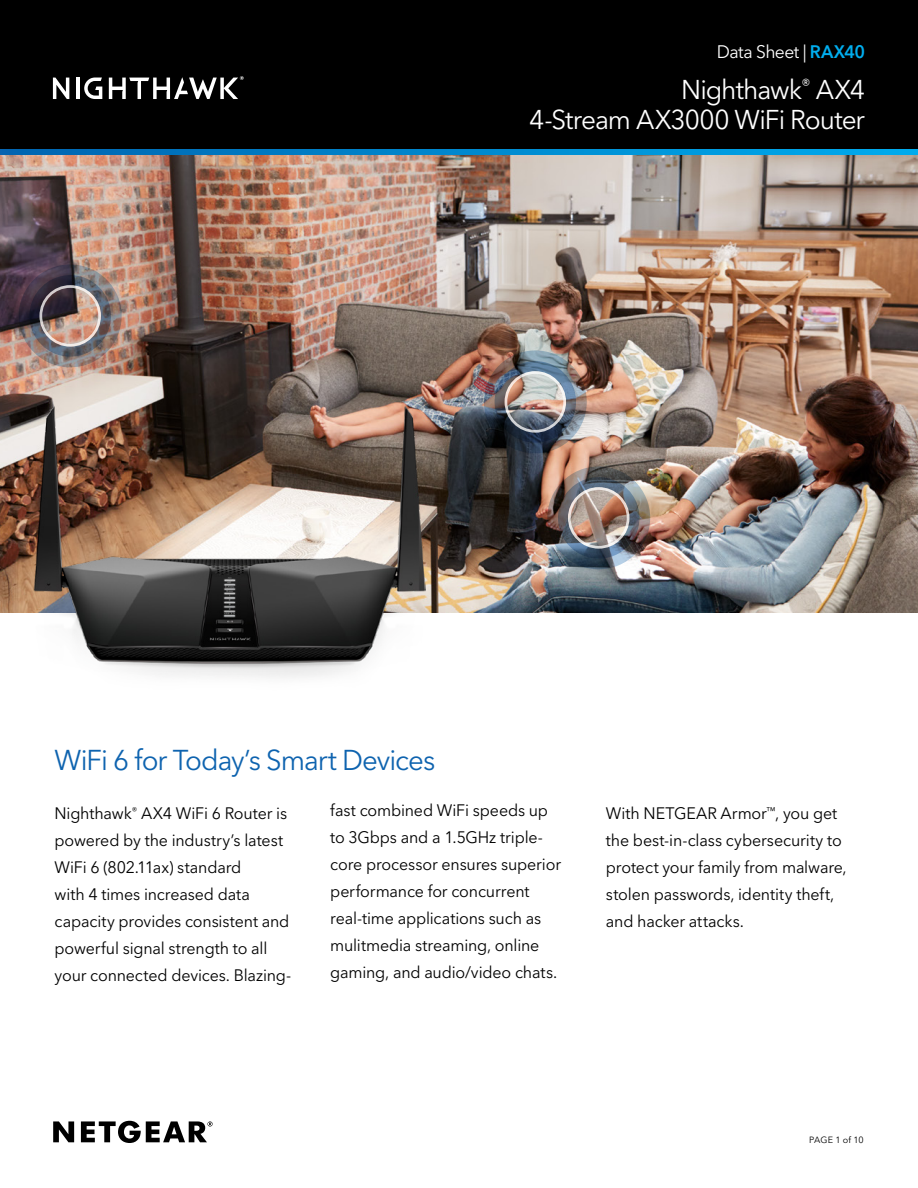
<style>
.page{position:relative;width:918px;height:1188px;background:#fff}
.page>*{position:absolute;margin:0;border:0;box-sizing:border-box;transform-origin:0 0}
.t1{font:28.5px "Avenir Next LT Pro";letter-spacing:-.04em;color:#0e63af}
.t2{font:27px/30px "Avenir Next LT Pro";letter-spacing:-.035em;color:#fff;text-align:right}
.t3{font:18px "Avenir Next LT Pro";letter-spacing:-.03em;color:#fff}
.t4{font:16.5px/27px "Avenir Next LT Pro";letter-spacing:-.01em;color:#000}
.t5{font:9px "Avenir Next LT Pro";letter-spacing:.005em;color:#000}
.s1{font-weight:600;color:#00aeef}
</style>
<div class="page">
<div style="left:0;top:0;width:918px;height:156px;background:#000"></div>
<svg style="left:53px;top:78px;width:16px;height:21px"></svg>
<hr style="left:76px;top:78px;width:3px;height:21px;background:#fff">
<svg style="left:84px;top:78px;width:18px;height:21px"></svg>
<svg style="left:109px;top:76px;width:135px;height:23px"></svg>
<svg style="left:0;top:149px;width:918px;height:7px"></svg>
<img style="left:0;top:156px;width:918px;height:456px">
<img style="left:547px;top:466px;width:103px;height:103px">
<div style="left:568px;top:487px;width:61px;height:62px;border:3px solid #fff;border-radius:50%"></div>
<img style="left:484px;top:350px;width:103px;height:103px">
<div style="left:505px;top:371px;width:61px;height:62px;border:3px solid #fff;border-radius:50%"></div>
<img style="left:19px;top:264px;width:103px;height:103px">
<div style="left:39px;top:285px;width:62px;height:62px;border:3px solid #fff;border-radius:50%"></div>
<svg style="left:53px;top:1121px;width:160px;height:22px"></svg>
<img style="left:33px;top:406px;width:392px;height:272px">
<p class="t3" style="left:717px;top:41px;width:150px">Data Sheet | <span class="s1">RAX40</span></p>
<h2 class="t2" style="left:529px;top:75px;width:337px">Nighthawk<sup>®</sup> AX4<br>4-Stream AX3000 WiFi Router</h2>
<h1 class="t1" style="left:55px;top:743px;width:382px">WiFi 6 for Today’s Smart Devices</h1>
<p class="t4" style="left:55px;top:800px;width:238px">Nighthawk<sup>®</sup> AX4 WiFi 6 Router is powered by the industry’s latest<br>WiFi 6 (802.11ax) standard<br>with 4 times increased data capacity provides consistent and powerful signal strength to all your connected devices. Blazing-</p>
<p class="t4" style="left:330px;top:796px;width:232px">fast combined WiFi speeds up to 3Gbps and a 1.5GHz triple&shy;core processor ensures superior performance for concurrent real-time applications such as mulitmedia streaming, online gaming, and audio/video chats.</p>
<p class="t4" style="left:606px;top:800px;width:242px">With NETGEAR Armor<sup>™</sup>, you get the best-in-class cybersecurity to protect your family from malware, stolen passwords, identity theft, and hacker attacks.</p>
<p class="t5" style="left:809px;top:1134px;width:56px">PAGE 1 of 10</p>
</div>
